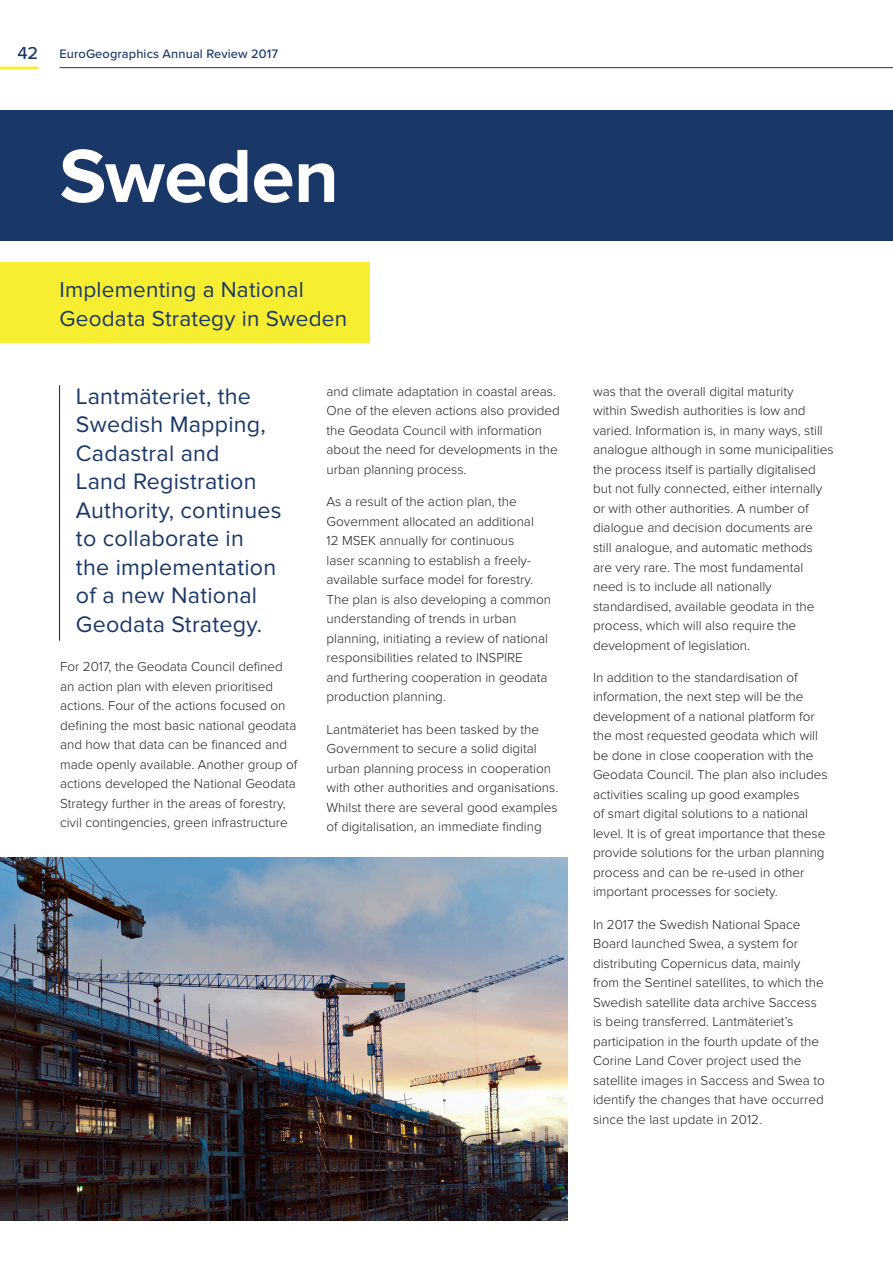
<style>
.page{position:relative;width:893px;height:1263px;background:#fff}
.page>*{position:absolute;margin:0;border:0;box-sizing:border-box;transform-origin:0 0}
.t1{font:700 78px "Proxima Nova";letter-spacing:-.01em;color:#fff}
.t2{font:23.25px/28.5px "Proxima Nova";letter-spacing:.01em;color:#1a3867}
.t3{font:22.5px/28.5px "Proxima Nova";letter-spacing:.01em;color:#1a3867}
.t4{font:300 13.5px/19.5px "Proxima Nova";color:#231f20}
.t5{font:500 12.75px "Proxima Nova";letter-spacing:.01em;color:#1a3867}
.s1{font-size:18px}
</style>
<div class="page">
<img style="left:0;top:858px;width:567px;height:362px">
<hr style="left:60px;top:67px;width:833px;height:1px;background:#1a3867">
<hr style="left:0;top:67px;width:38px;height:3px;background:#f7ee32">
<div style="left:0;top:111px;width:893px;height:130px;background:#1a3867"></div>
<div style="left:0;top:262px;width:370px;height:81px;background:#f7ee32"></div>
<hr style="left:59px;top:385px;width:1px;height:256px;background:#1a3867">
<p class="t5" style="left:17px;top:46px;width:262px"><span class="s1">42</span> EuroGeographics Annual Review 2017</p>
<p class="t1" style="left:60px;top:131px;width:281px">Sweden</p>
<p class="t3" style="left:60px;top:276px;width:289px">Implementing a National<br>Geodata Strategy in Sweden</p>
<p class="t2" style="left:76px;top:382px;width:207px">Lantmäteriet, the<br>Swedish Mapping,<br>Cadastral and<br>Land Registration<br>Authority, continues to collaborate in the implementation of a new National<br>Geodata Strategy.</p>
<p class="t4" style="left:60px;top:657px;width:239px">For 2017, the Geodata Council defined an action plan with eleven prioritised actions. Four of the actions focused on defining the most basic national geodata and how that data can be financed and made openly available. Another group of actions developed the National Geodata Strategy further in the areas of forestry, civil contingencies, green infrastructure</p>
<p class="t4" style="left:327px;top:382px;width:235px">and climate adaptation in coastal areas.<br>One of the eleven actions also provided the Geodata Council with information about the need for developments in the urban planning process.</p>
<p class="t4" style="left:327px;top:492px;width:226px">As a result of the action plan, the Government allocated an additional<br>12 MSEK annually for continuous<br>laser scanning to establish a freely&shy;available surface model for forestry.<br>The plan is also developing a common understanding of trends in urban planning, initiating a review of national responsibilities related to INSPIRE<br>and furthering cooperation in geodata production planning.</p>
<p class="t4" style="left:327px;top:719px;width:233px">Lantmäteriet has been tasked by the Government to secure a solid digital urban planning process in cooperation with other authorities and organisations.<br>Whilst there are several good examples of digitalisation, an immediate finding</p>
<p class="t4" style="left:593px;top:382px;width:242px">was that the overall digital maturity<br>within Swedish authorities is low and varied. Information is, in many ways, still analogue although in some municipalities the process itself is partially digitalised but not fully connected, either internally or with other authorities. A number of dialogue and decision documents are still analogue, and automatic methods are very rare. The most fundamental need is to include all nationally standardised, available geodata in the process, which will also require the development of legislation.</p>
<p class="t4" style="left:593px;top:668px;width:236px">In addition to the standardisation of information, the next step will be the development of a national platform for the most requested geodata which will be done in close cooperation with the Geodata Council. The plan also includes activities scaling up good examples<br>of smart digital solutions to a national level. It is of great importance that these provide solutions for the urban planning process and can be re-used in other important processes for society.</p>
<p class="t4" style="left:593px;top:914px;width:233px">In 2017 the Swedish National Space Board launched Swea, a system for distributing Copernicus data, mainly from the Sentinel satellites, to which the Swedish satellite data archive Saccess is being transferred. Lantmäteriet’s participation in the fourth update of the Corine Land Cover project used the satellite images in Saccess and Swea to identify the changes that have occurred since the last update in 2012.</p>
</div>
